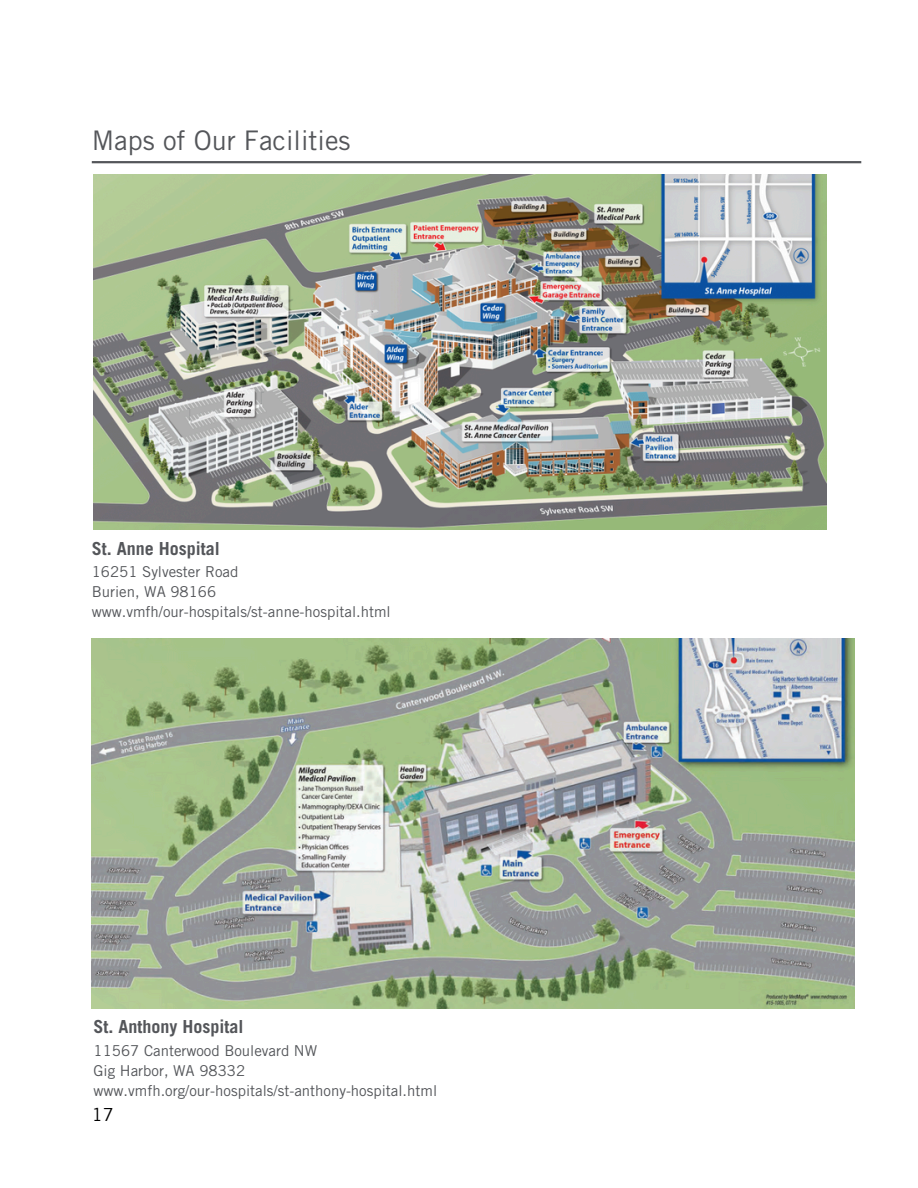
<style>
.page{position:relative;width:918px;height:1188px;background:#fff}
.page>*{position:absolute;margin:0;border:0;box-sizing:border-box;transform-origin:0 0}
.t1{font:27px "Trade Gothic LT Std";color:#54565a}
.t2{font:700 18px "Trade Gothic LT Std";color:#54565a}
.t3{font:18px "Trade Gothic LT Std";color:#000}
.t4{font:15px "Trade Gothic LT Std";color:#54565a}
</style>
<div class="page">
<hr style="left:92px;top:161px;width:769px;height:2px;background:#54565a">
<img style="left:94px;top:174px;width:732px;height:356px">
<img style="left:92px;top:639px;width:763px;height:370px">
<h1 class="t1" style="left:92px;top:131px;width:260px">Maps of Our Facilities</h1>
<p class="t2" style="left:92px;top:542px;width:129px">St. Anne Hospital</p>
<p class="t4" style="left:92px;top:566px;width:148px">16251 Sylvester Road</p>
<p class="t4" style="left:92px;top:586px;width:126px">Burien, WA 98166</p>
<p class="t4" style="left:92px;top:606px;width:301px">www.vmfh/our-hospitals/st-anne-hospital.html</p>
<p class="t2" style="left:94px;top:1020px;width:151px">St. Anthony Hospital</p>
<p class="t4" style="left:94px;top:1045px;width:225px">11567 Canterwood Boulevard NW</p>
<p class="t4" style="left:94px;top:1065px;width:153px">Gig Harbor, WA 98332</p>
<p class="t4" style="left:94px;top:1085px;width:345px">www.vmfh.org/our-hospitals/st-anthony-hospital.html</p>
<p class="t3" style="left:92px;top:1108px;width:23px">17</p>
</div>
